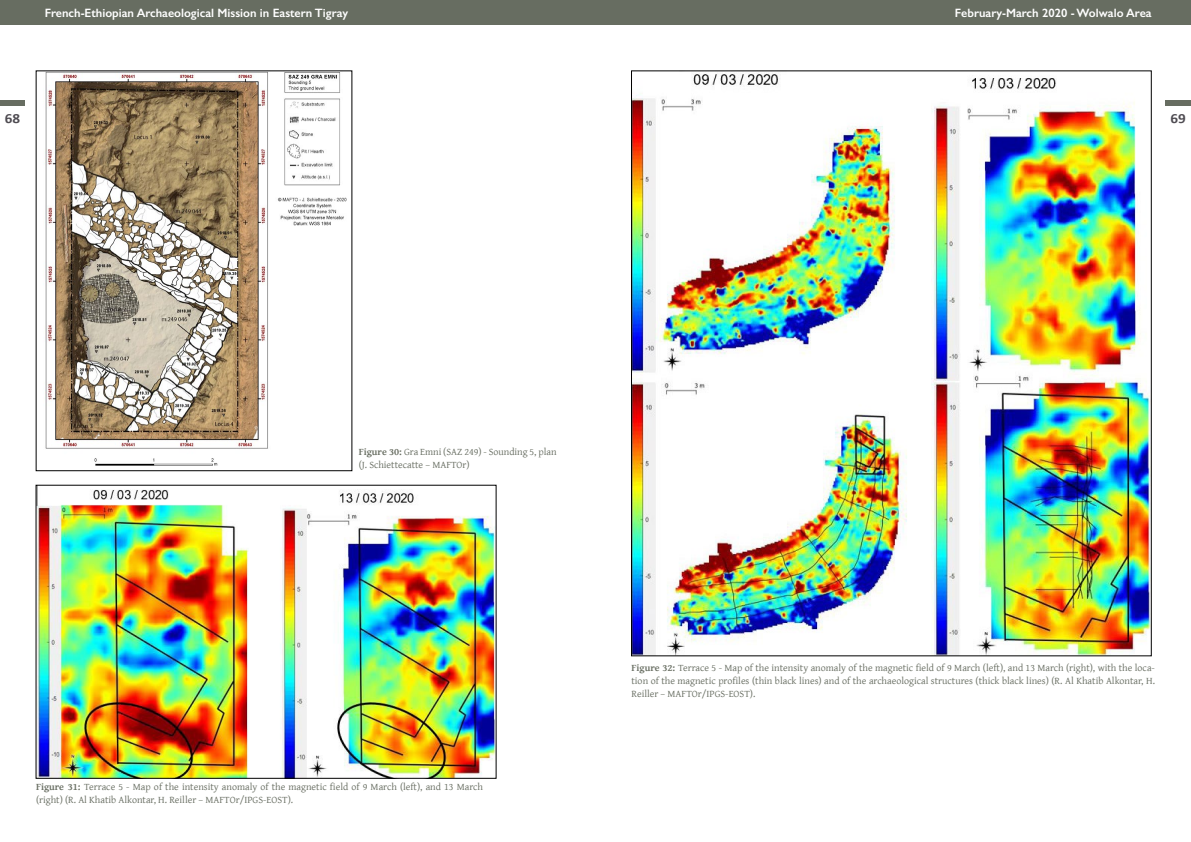
<style>
.page{position:relative;width:1191px;height:842px;background:#fff}
.page>*{position:absolute;margin:0;border:0;box-sizing:border-box;transform-origin:0 0}
.t1{font:700 14px "Calibri";color:#4f4c52;scale:1.08 1}
.t2{font:600 12.1px "Gill Sans";color:#fff}
.t3{font:10px/13px "Gentium";color:#676d61}
.s1{font-family:"Gentium Basic";font-weight:700}
</style>
<div class="page">
<div style="left:0;top:0;width:595px;height:25px;background:#676d61"></div>
<div style="left:595px;top:0;width:595px;height:25px;background:#676d61"></div>
<div style="left:1165px;top:100px;width:25px;height:6px;background:#676d61"></div>
<div style="left:0;top:100px;width:25px;height:6px;background:#676d61"></div>
<img style="left:45px;top:73px;width:302px;height:393px">
<img style="left:38px;top:490px;width:456px;height:286px">
<img style="left:633px;top:73px;width:516px;height:581px">
<p class="t2" style="left:45px;top:6px;width:305px">French-Ethiopian Archaeological Mission in Eastern Tigray</p>
<p class="t2" style="left:954px;top:6px;width:198px">February-March 2020 - Wolwalo Area</p>
<h1 class="t1" style="left:5px;top:109px;width:16px">68</h1>
<h1 class="t1" style="left:1170px;top:109px;width:16px">69</h1>
<p class="t3" style="left:359px;top:445px;width:199px"><span class="s1">Figure 30:</span> Gra Emni (SAZ 249) - Sounding 5, plan (J. Schiettecatte – MAFTOr)</p>
<p class="t3" style="left:36px;top:780px;width:448px"><span class="s1">Figure 31:</span> Terrace 5 - Map of the intensity anomaly of the magnetic field of 9 March (left), and 13 March (right) (R. Al Khatib Alkontar, H. Reiller – MAFTOr/IPGS-EOST).</p>
<p class="t3" style="left:631px;top:660px;width:525px;text-align:justify"><span class="s1">Figure 32:</span> Terrace 5 - Map of the intensity anomaly of the magnetic field of 9 March (left), and 13 March (right), with the loca&shy;tion of the magnetic profiles (thin black lines) and of the archaeological structures (thick black lines) (R. Al Khatib Alkontar, H.<br>Reiller – MAFTOr/IPGS-EOST).</p>
</div>
